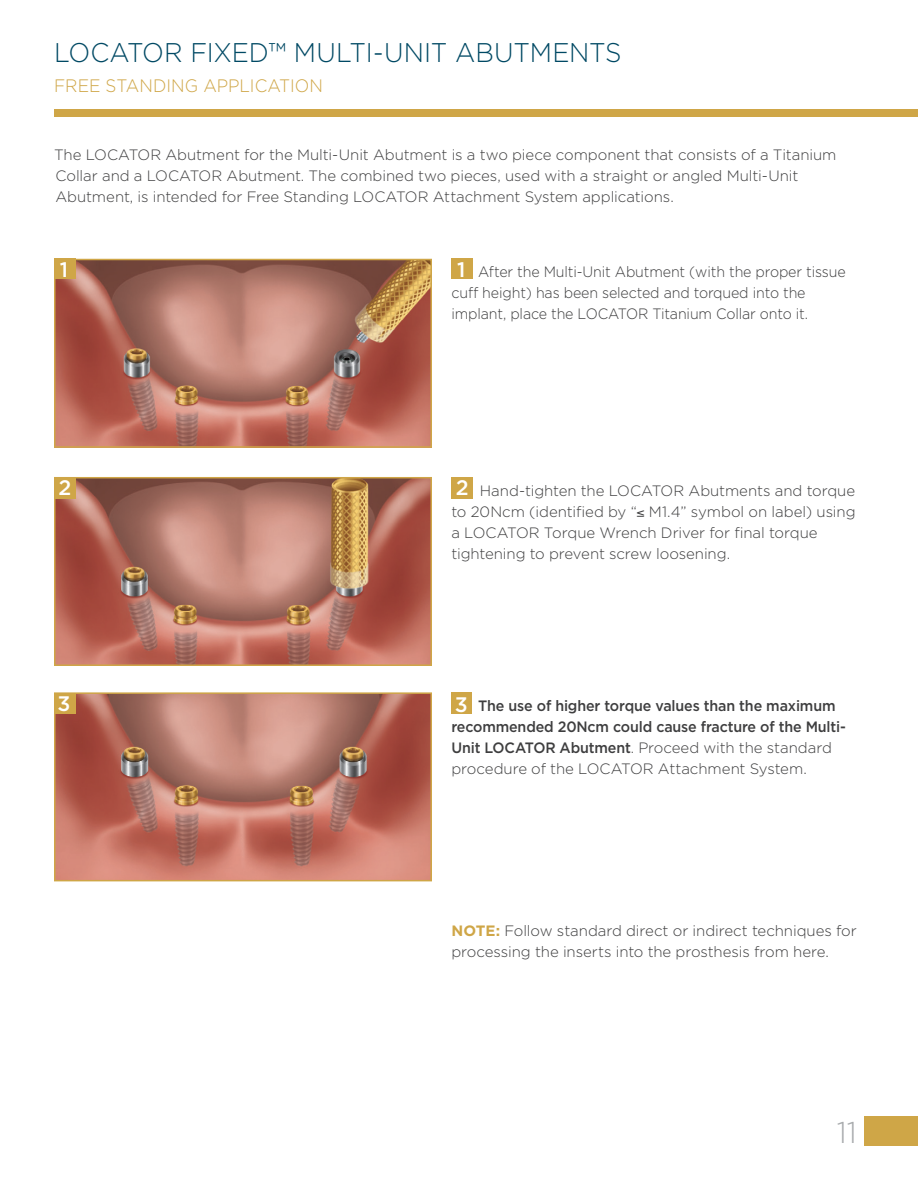
<style>
.page{position:relative;width:918px;height:1188px;background:#fff}
.page>*{position:absolute;margin:0;border:0;box-sizing:border-box;transform-origin:0 0}
.t1{font:300 30px "Gotham";color:#a8abad}
.t2{font:300 27px "Gotham";letter-spacing:-.01em;color:#004964;scale:.95 1}
.t3{font:500 21px "Gotham";color:#fff}
.t4{font:300 18px "Gotham";color:#cfa647;scale:.95 1}
.t5{font:300 15px/21px "Gotham";letter-spacing:-.01em;color:#3e3e3f}
.t6{font:500 15px/21px "Gotham";letter-spacing:-.01em;color:#3e3e3f;scale:.95 1}
.t7{font:300 15px/21px "Gotham";letter-spacing:-.01em;color:#3e3e3f;scale:.95 1}
.s1{font-weight:300}
.s2{font-weight:700;color:#cfa647}
</style>
<div class="page">
<div style="left:864px;top:1116px;width:54px;height:30px;background:#cfa647"></div>
<div style="left:54px;top:109px;width:864px;height:8px;background:#cfa647"></div>
<img style="left:57px;top:695px;width:372px;height:183px">
<div style="left:54px;top:692px;width:378px;height:189px;border:2px solid #cfa647"></div>
<img style="left:57px;top:262px;width:372px;height:183px">
<div style="left:54px;top:259px;width:378px;height:189px;border:2px solid #cfa647"></div>
<img style="left:57px;top:480px;width:372px;height:183px">
<div style="left:54px;top:477px;width:378px;height:189px;border:2px solid #cfa647"></div>
<div style="left:451px;top:259px;width:22px;height:20px;background:#cfa647"></div>
<div style="left:54px;top:477px;width:22px;height:22px;background:#cfa647"></div>
<div style="left:451px;top:477px;width:22px;height:22px;background:#cfa647"></div>
<div style="left:451px;top:692px;width:21px;height:22px;background:#cfa647"></div>
<div style="left:54px;top:259px;width:22px;height:20px;background:#cfa647"></div>
<div style="left:54px;top:693px;width:22px;height:20px;background:#cfa647"></div>
<h2 class="t2" style="left:54px;top:35px;width:599px">LOCATOR FIXED™ MULTI-UNIT ABUTMENTS</h2>
<p class="t4" style="left:54px;top:74px;width:285px">FREE STANDING APPLICATION</p>
<p class="t5" style="left:54px;top:144px;width:784px">The LOCATOR Abutment for the Multi-Unit Abutment is a two piece component that consists of a Titanium<br>Collar and a LOCATOR Abutment. The combined two pieces, used with a straight or angled Multi-Unit<br>Abutment, is intended for Free Standing LOCATOR Attachment System applications.</p>
<h3 class="t3" style="left:60px;top:255px;width:10px">1</h3>
<h3 class="t3" style="left:457px;top:255px;width:10px">1</h3>
<p class="t7" style="left:451px;top:261px;width:417px;text-indent:27px">After the Multi-Unit Abutment (with the proper tissue cuff height) has been selected and torqued into the implant, place the LOCATOR Titanium Collar onto it.</p>
<h3 class="t3" style="left:58px;top:474px;width:14px">2</h3>
<h3 class="t3" style="left:456px;top:474px;width:14px">2</h3>
<p class="t5" style="left:451px;top:480px;width:406px;text-indent:28px">Hand-tighten the LOCATOR Abutments and torque to 20Ncm (identified by “≤ M1.4” symbol on label) using a LOCATOR Torque Wrench Driver for final torque tightening to prevent screw loosening.</p>
<h3 class="t3" style="left:58px;top:690px;width:14px">3</h3>
<h3 class="t3" style="left:455px;top:690px;width:14px">3</h3>
<p class="t6" style="left:451px;top:695px;width:417px;text-indent:27px">The use of higher torque values than the maximum recommended 20Ncm could cause fracture of the Multi-Unit LOCATOR Abutment<span class="s1">. Proceed with the standard procedure of the LOCATOR Attachment System.</span></p>
<p class="t5" style="left:451px;top:920px;width:407px"><span class="s2">NOTE:</span> Follow standard direct or indirect techniques for processing the inserts into the prosthesis from here.</p>
<h1 class="t1" style="left:837px;top:1113px;width:22px">11</h1>
</div>
